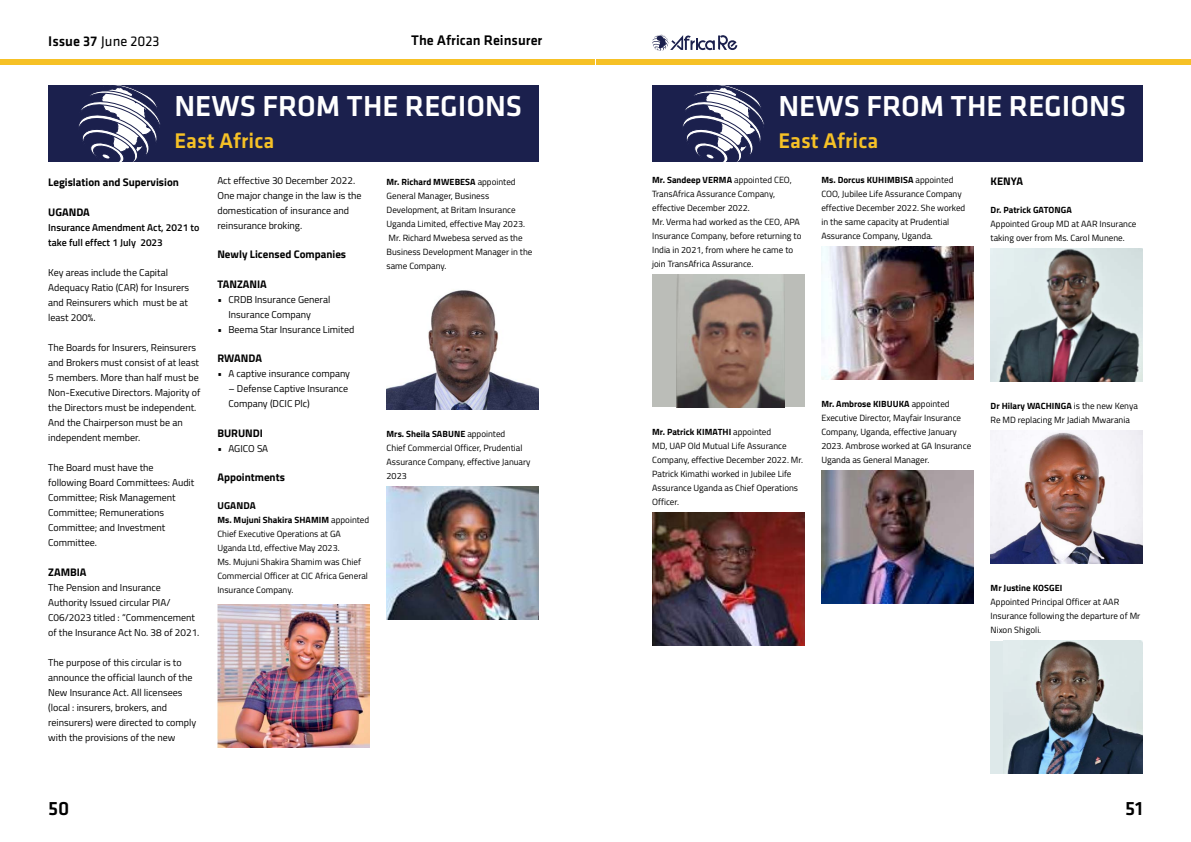
<style>
.page{position:relative;width:1191px;height:842px;background:#fff}
.page>*{position:absolute;margin:0;border:0;box-sizing:border-box;transform-origin:0 0}
.t1{font:500 30px "Klavika";color:#fff}
.t2{font:500 22px "Klavika";color:#f6c126}
.t3{font:500 20px "Klavika";color:#000}
.t4{font:14.5px "Klavika";color:#000}
.t5{font:500 14.4px "Klavika";color:#000}
.t6{font:700 11px "Titillium Web";color:#000}
.t7{font:10px/15px "Titillium Web";color:#000}
.t8{font:600 10px/15px "Titillium Web";color:#000}
.t9{font:700 10px "Titillium Web";letter-spacing:.01em;color:#000}
.t10{font:9px/14px "Titillium Web";color:#000}
.t11{font:700 9px "Titillium Web";color:#000}
.s1{font-weight:500}
.s2{font-weight:700}
</style>
<div class="page">
<div style="left:0;top:60px;width:595px;height:5px;background:#f6c126"></div>
<div style="left:595px;top:60px;width:596px;height:5px;background:#f6c126"></div>
<div style="left:652px;top:85px;width:490px;height:77px;background:#1b204d"></div>
<svg style="left:682px;top:85px;width:83px;height:77px"></svg>
<div style="left:652px;top:275px;width:152px;height:132px;background:#bbbdb8"></div>
<img style="left:677px;top:275px;width:107px;height:132px">
<img style="left:652px;top:513px;width:152px;height:132px">
<img style="left:821px;top:247px;width:152px;height:132px">
<img style="left:821px;top:471px;width:152px;height:132px">
<img style="left:990px;top:249px;width:152px;height:132px">
<img style="left:990px;top:431px;width:152px;height:132px">
<div style="left:990px;top:641px;width:152px;height:132px;background:#dee9ea"></div>
<img style="left:1003px;top:641px;width:139px;height:132px">
<div style="left:48px;top:85px;width:491px;height:77px;background:#1b204d"></div>
<svg style="left:78px;top:85px;width:82px;height:77px"></svg>
<img style="left:217px;top:605px;width:152px;height:142px">
<img style="left:386px;top:290px;width:153px;height:119px">
<img style="left:386px;top:486px;width:153px;height:133px">
<svg style="left:652px;top:34px;width:85px;height:17px"></svg>
<h3 class="t4" style="left:48px;top:32px;width:113px"><span class="s1">Issue 37</span> June 2023</h3>
<h3 class="t5" style="left:411px;top:30px;width:133px">The African Reinsurer</h3>
<h1 class="t1" style="left:174px;top:86px;width:349px">NEWS FROM THE REGIONS</h1>
<h2 class="t2" style="left:174px;top:126px;width:101px">East Africa</h2>
<p class="t6" style="left:48px;top:174px;width:132px">Legislation and Supervision</p>
<p class="t6" style="left:48px;top:204px;width:43px">UGANDA</p>
<p class="t8" style="left:48px;top:220px;width:153px">Insurance Amendment Act, 2021 to take full effect 1 July 2023</p>
<p class="t7" style="left:48px;top:265px;width:142px">Key areas include the Capital<br>Adequacy Ratio (CAR) for Insurers and Reinsurers which must be at least 200%.</p>
<p class="t7" style="left:48px;top:340px;width:154px">The Boards for Insurers, Reinsurers and Brokers must consist of at least<br>5 members. More than half must be<br>Non-Executive Directors. Majority of the Directors must be independent.<br>And the Chairperson must be an independent member.</p>
<p class="t7" style="left:48px;top:460px;width:148px">The Board must have the following Board Committees: Audit<br>Committee; Risk Management<br>Committee; Remunerations<br>Committee; and Investment<br>Committee.</p>
<p class="t6" style="left:48px;top:564px;width:40px">ZAMBIA</p>
<p class="t7" style="left:48px;top:580px;width:153px">The Pension and Insurance<br>Authority Issued circular PIA/<br>C06/2023 titled : “Commencement of the Insurance Act No. 38 of 2021.</p>
<p class="t7" style="left:48px;top:655px;width:150px">The purpose of this circular is to announce the official launch of the New Insurance Act. All licensees (local : insurers, brokers, and reinsurers) were directed to comply with the provisions of the new</p>
<p class="t7" style="left:217px;top:173px;width:146px">Act effective 30 December 2022.<br>One major change in the law is the domestication of insurance and reinsurance broking.</p>
<p class="t6" style="left:217px;top:246px;width:130px">Newly Licensed Companies</p>
<p class="t6" style="left:217px;top:276px;width:51px">TANZANIA</p>
<p class="t7" style="left:228px;top:292px;width:103px;text-indent:-11px">• CRDB Insurance General<br>Insurance Company</p>
<p class="t7" style="left:217px;top:322px;width:138px">• Beema Star Insurance Limited</p>
<p class="t6" style="left:217px;top:350px;width:46px">RWANDA</p>
<p class="t7" style="left:217px;top:366px;width:134px">• A captive insurance company</p>
<p class="t7" style="left:228px;top:381px;width:121px">– Defense Captive Insurance<br>Company (DCIC Plc)</p>
<p class="t6" style="left:217px;top:425px;width:47px">BURUNDI</p>
<p class="t7" style="left:217px;top:441px;width:52px">• AGICO SA</p>
<p class="t6" style="left:217px;top:469px;width:69px">Appointments</p>
<p class="t9" style="left:217px;top:498px;width:40px">UGANDA</p>
<p class="t10" style="left:217px;top:513px;width:153px"><span class="s2">Ms. Mujuni Shakira SHAMIM</span> appointed Chief Executive Operations at GA Uganda Ltd, effective May 2023.<br>Ms. Mujuni Shakira Shamim was Chief Commercial Officer at CIC Africa General Insurance Company.</p>
<p class="t10" style="left:386px;top:174px;width:147px"><span class="s2">Mr. Richard MWEBESA</span> appointed<br>General Manager, Business<br>Development, at Britam Insurance<br>Uganda Limited, effective May 2023.<br>Mr. Richard Mwebesa served as the<br>Business Development Manager in the same Company.</p>
<p class="t10" style="left:386px;top:426px;width:145px"><span class="s2">Mrs. Sheila SABUNE</span> appointed<br>Chief Commercial Officer, Prudential<br>Assurance Company, effective January<br>2023</p>
<h1 class="t1" style="left:778px;top:86px;width:349px">NEWS FROM THE REGIONS</h1>
<h2 class="t2" style="left:778px;top:126px;width:101px">East Africa</h2>
<p class="t10" style="left:652px;top:173px;width:151px"><span class="s2">Mr. Sandeep VERMA</span> appointed CEO,<br>TransAfrica Assurance Company, effective December 2022.<br>Mr. Verma had worked as the CEO, APA<br>Insurance Company, before returning to<br>India in 2021, from where he came to join TransAfrica Assurance.</p>
<p class="t10" style="left:821px;top:173px;width:145px"><span class="s2">Ms. Dorcus KUHIMBISA</span> appointed COO, Jubilee Life Assurance Company effective December 2022. She worked in the same capacity at Prudential Assurance Company, Uganda.</p>
<p class="t6" style="left:990px;top:173px;width:34px">KENYA</p>
<p class="t11" style="left:990px;top:203px;width:83px">Dr. Patrick GATONGA</p>
<p class="t10" style="left:990px;top:217px;width:147px">Appointed Group MD at AAR Insurance taking over from Ms. Carol Munene.</p>
<p class="t10" style="left:652px;top:425px;width:152px"><span class="s2">Mr. Patrick KIMATHI</span> appointed<br>MD, UAP Old Mutual Life Assurance<br>Company, effective December 2022. Mr.<br>Patrick Kimathi worked in Jubilee Life<br>Assurance Uganda as Chief Operations<br>Officer.</p>
<p class="t10" style="left:821px;top:397px;width:151px"><span class="s2">Mr. Ambrose KIBUUKA</span> appointed Executive Director, Mayfair Insurance Company, Uganda, effective January 2023. Ambrose worked at GA Insurance Uganda as General Manager.</p>
<p class="t10" style="left:990px;top:399px;width:149px"><span class="s2">Dr Hilary WACHINGA</span> is the new Kenya<br>Re MD replacing Mr Jadiah Mwarania</p>
<p class="t11" style="left:990px;top:581px;width:73px">Mr Justine KOSGEI</p>
<p class="t10" style="left:990px;top:595px;width:151px">Appointed Principal Officer at AAR<br>Insurance following the departure of Mr<br>Nixon Shigoli.</p>
<h3 class="t3" style="left:48px;top:795px;width:23px">50</h3>
<h3 class="t3" style="left:1125px;top:795px;width:19px">51</h3>
</div>
